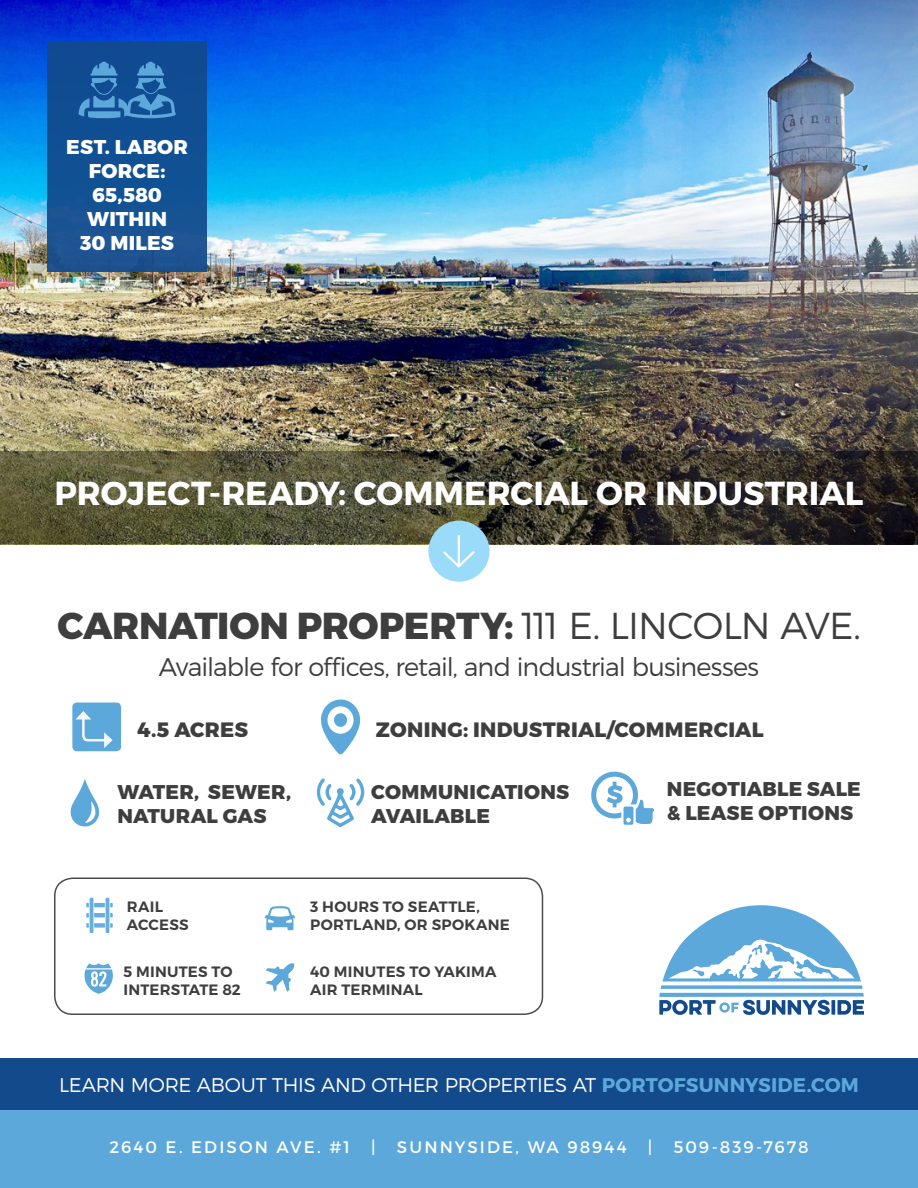
<style>
.page{position:relative;width:918px;height:1188px;background:#fff}
.page>*{position:absolute;margin:0;border:0;box-sizing:border-box;transform-origin:0 0}
.t1{font:800 37.5px "Montserrat";letter-spacing:-.01em;color:#3e3e3f}
.t2{font:700 33.15px "Montserrat";color:#fff}
.t3{font:300 25.5px "Montserrat";letter-spacing:-.035em;color:#3e3e3f}
.t4{font:800 20.7px "Montserrat";letter-spacing:.015em;color:#3e3e3f}
.t5{font:800 19.95px/23.9px "Montserrat";letter-spacing:.01em;color:#3e3e3f}
.t6{font:800 19.95px "Montserrat";letter-spacing:.01em;color:#fff}
.t7{font:300 19.8px "Montserrat";letter-spacing:-.02em;color:#fff}
.t8{font:16.65px "Montserrat";letter-spacing:.125em;color:#fff}
.t9{font:600 15px/18px "Montserrat";letter-spacing:.015em;color:#3e3e3f}
.s1{font-weight:300}
.s2{font-weight:700;color:#5ca8db}
</style>
<div class="page">
<div style="left:0;top:1058px;width:918px;height:57px;background:#124a8c"></div>
<div style="left:0;top:1110px;width:918px;height:78px;background:#5ca8db"></div>
<img style="left:0;top:0;width:918px;height:451px">
<svg style="left:0;top:451px;width:918px;height:93px;background:#484531"></svg>
<div style="left:428px;top:521px;width:62px;height:61px;background:#99dbf8;border-radius:50%"></div>
<svg style="left:443px;top:535px;width:32px;height:33px"></svg>
<svg style="left:659px;top:905px;width:205px;height:110px"></svg>
<div style="left:72px;top:703px;width:49px;height:48px;background:#5ca8db;border-radius:5px"></div>
<svg style="left:75px;top:711px;width:38px;height:37px"></svg>
<svg style="left:321px;top:699px;width:39px;height:55px"></svg>
<div style="left:334px;top:713px;width:13px;height:14px;background:#5ca8db;border-radius:50%"></div>
<div style="left:54px;top:878px;width:489px;height:137px;border:2px solid #3e3e3f;border-radius:18px"></div>
<div style="left:47px;top:41px;width:160px;height:230px;background:linear-gradient(to right,#155092,#145092)"></div>
<svg style="left:79px;top:62px;width:97px;height:56px;background:#2b6dac"></svg>
<svg style="left:266px;top:963px;width:28px;height:29px"></svg>
<svg style="left:84px;top:963px;width:29px;height:31px"></svg>
<svg style="left:265px;top:906px;width:30px;height:24px"></svg>
<svg style="left:94px;top:913px;width:11px;height:4px"></svg>
<svg style="left:94px;top:903px;width:11px;height:4px"></svg>
<div style="left:94px;top:923px;width:11px;height:5px;background:#67aedd"></div>
<svg style="left:86px;top:898px;width:7px;height:35px"></svg>
<svg style="left:106px;top:898px;width:7px;height:35px"></svg>
<svg style="left:591px;top:771px;width:63px;height:54px"></svg>
<svg style="left:70px;top:779px;width:29px;height:48px"></svg>
<svg style="left:316px;top:779px;width:49px;height:48px"></svg>
<p class="t6" style="left:66px;top:134px;width:123px">EST. LABOR</p>
<p class="t6" style="left:89px;top:158px;width:78px">FORCE:</p>
<p class="t6" style="left:92px;top:182px;width:71px">65,580</p>
<p class="t6" style="left:87px;top:206px;width:81px">WITHIN</p>
<p class="t6" style="left:80px;top:230px;width:95px">30 MILES</p>
<p class="t2" style="left:54px;top:473px;width:811px">PROJECT-READY: COMMERCIAL OR INDUSTRIAL</p>
<p class="t1" style="left:57px;top:603px;width:805px">CARNATION PROPERTY: <span class="s1">111 E. LINCOLN AVE.</span></p>
<p class="t3" style="left:159px;top:652px;width:602px">Available for offices, retail, and industrial businesses</p>
<p class="t4" style="left:137px;top:717px;width:112px">4.5 ACRES</p>
<p class="t4" style="left:376px;top:717px;width:389px">ZONING: INDUSTRIAL/COMMERCIAL</p>
<p class="t5" style="left:117px;top:780px;width:175px">WATER, SEWER,<br>NATURAL GAS</p>
<p class="t5" style="left:371px;top:780px;width:199px">COMMUNICATIONS</p>
<p class="t5" style="left:371px;top:804px;width:120px">AVAILABLE</p>
<p class="t9" style="left:310px;top:898px;width:201px">3 HOURS TO SEATTLE,<br>PORTLAND, OR SPOKANE</p>
<p class="t9" style="left:127px;top:898px;width:38px">RAIL</p>
<p class="t9" style="left:127px;top:916px;width:63px">ACCESS</p>
<p class="t9" style="left:123px;top:963px;width:119px">5 MINUTES TO<br>INTERSTATE 82</p>
<p class="t9" style="left:310px;top:963px;width:188px">40 MINUTES TO YAKIMA<br>AIR TERMINAL</p>
<p class="t5" style="left:667px;top:777px;width:195px">NEGOTIABLE SALE &amp; LEASE OPTIONS</p>
<p class="t7" style="left:59px;top:1073px;width:801px">LEARN MORE ABOUT THIS AND OTHER PROPERTIES AT <span class="s2">PORTOFSUNNYSIDE.COM</span></p>
<p class="t8" style="left:110px;top:1137px;width:242px">2640 E. EDISON AVE. #1</p>
<p class="t8" style="left:371px;top:1137px;width:6px">|</p>
<p class="t8" style="left:397px;top:1137px;width:231px">SUNNYSIDE, WA 98944</p>
<p class="t8" style="left:648px;top:1137px;width:6px">|</p>
<p class="t8" style="left:674px;top:1137px;width:136px">509-839-7678</p>
</div>
